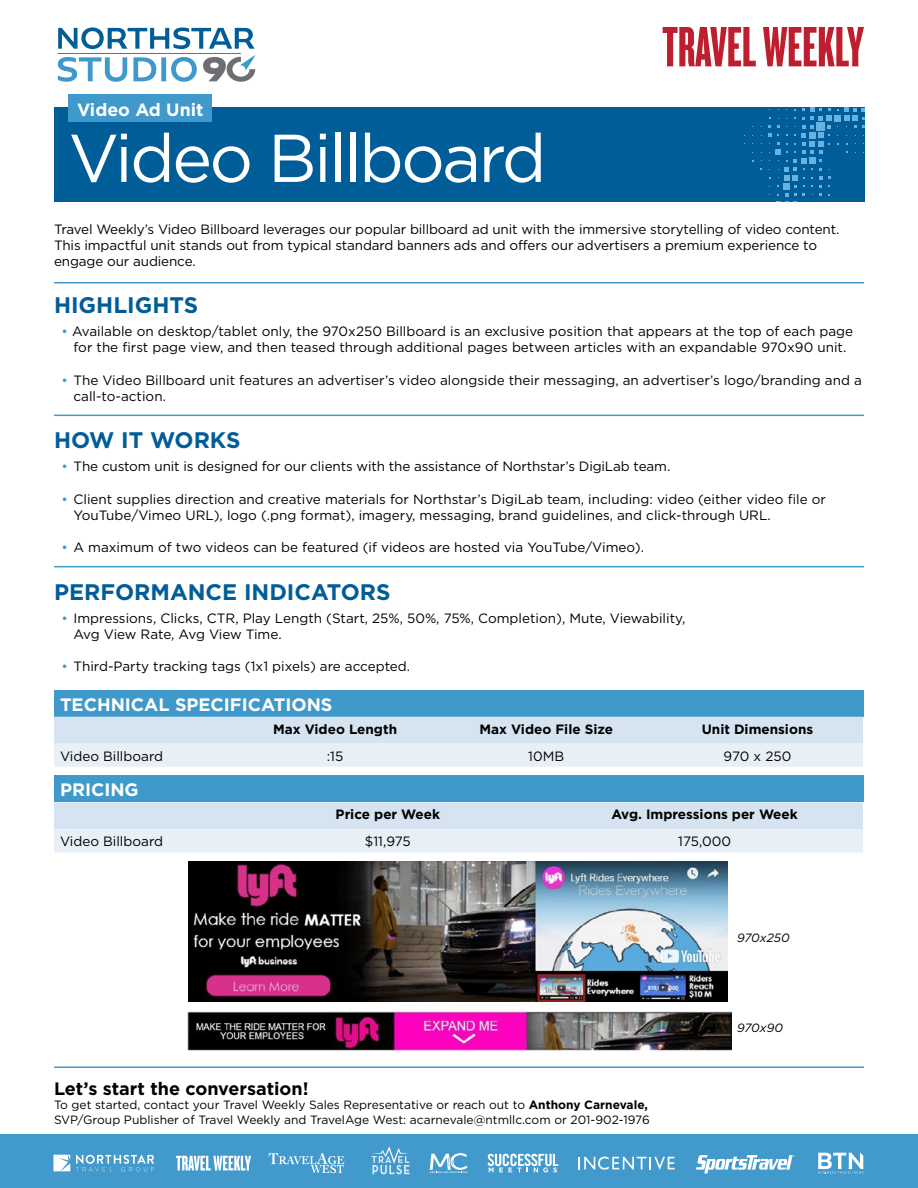
<style>
.page{position:relative;width:918px;height:1188px;background:#fff}
.page>*{position:absolute;margin:0;border:0;box-sizing:border-box;transform-origin:0 0}
.t1{font:67.5px "Gotham HTF";letter-spacing:-.04em;color:#fff}
.t2{font:700 22.5px "Gotham HTF";color:#005d98}
.t3{font:700 18px "Gotham HTF";color:#fff}
.t4{font:700 18px "Gotham HTF";color:#000}
.t5{font:700 17.7px "Gotham HTF";color:#fff}
.t6{font:13.5px/16.2px "Gotham HTF";color:#000}
.t7{font:700 13.5px "Gotham HTF";color:#000}
.t8{font:12px/14.4px "Gotham HTF";color:#000}
.t9{font:italic 12px "Gotham HTF";color:#000}
.s1{color:#4099cb}
.s2{font-weight:700}
</style>
<div class="page">
<hr style="left:54px;top:415px;width:810px;height:1px;background:#4099cb">
<hr style="left:54px;top:566px;width:810px;height:1px;background:#4099cb">
<hr style="left:54px;top:282px;width:810px;height:2px;background:#4099cb">
<hr style="left:54px;top:1066px;width:810px;height:2px;background:#4099cb">
<svg style="left:58px;top:27px;width:196px;height:22px"></svg>
<svg style="left:57px;top:57px;width:70px;height:25px"></svg>
<svg style="left:133px;top:55px;width:122px;height:27px"></svg>
<hr style="left:58px;top:53px;width:183px;height:1px;background:#6d6e71">
<div style="left:0;top:1135px;width:918px;height:53px;background:#4299cb"></div>
<svg style="left:269px;top:1153px;width:76px;height:20px"></svg>
<svg style="left:176px;top:1156px;width:75px;height:14px"></svg>
<svg style="left:430px;top:1153px;width:38px;height:20px"></svg>
<svg style="left:578px;top:1157px;width:97px;height:13px"></svg>
<svg style="left:76px;top:1155px;width:78px;height:17px"></svg>
<svg style="left:53px;top:1155px;width:17px;height:16px"></svg>
<svg style="left:818px;top:1153px;width:45px;height:21px"></svg>
<svg style="left:488px;top:1154px;width:70px;height:18px"></svg>
<svg style="left:696px;top:1155px;width:99px;height:18px"></svg>
<svg style="left:372px;top:1146px;width:37px;height:28px"></svg>
<div style="left:54px;top:690px;width:809px;height:27px;background:#4099cb"></div>
<svg style="left:54px;top:717px;width:809px;height:50px;background:#dfe8f3"></svg>
<div style="left:54px;top:775px;width:809px;height:27px;background:#4099cb"></div>
<svg style="left:54px;top:802px;width:809px;height:50px;background:#dfe8f3"></svg>
<svg style="left:663px;top:27px;width:93px;height:39px"></svg>
<svg style="left:763px;top:27px;width:101px;height:39px"></svg>
<div style="left:54px;top:107px;width:810px;height:95px;background:#005d98"></div>
<svg style="left:768px;top:107px;width:97px;height:95px"></svg>
<div style="left:68px;top:94px;width:144px;height:28px;background:#4099cb"></div>
<img style="left:189px;top:861px;width:539px;height:140px">
<img style="left:187px;top:1011px;width:545px;height:39px">
<h3 class="t5" style="left:77px;top:99px;width:128px">Video Ad Unit</h3>
<h1 class="t1" style="left:68px;top:121px;width:480px">Video Billboard</h1>
<p class="t6" style="left:54px;top:221px;width:787px">Travel Weekly’s Video Billboard leverages our popular billboard ad unit with the immersive storytelling of video content.<br>This impactful unit stands out from typical standard banners ads and offers our advertisers a premium experience to engage our audience.</p>
<h2 class="t2" style="left:54px;top:292px;width:146px">HIGHLIGHTS</h2>
<p class="t6" style="left:62px;top:323px;width:793px;text-align:center"><span class="s1">•</span> Available on desktop/tablet only, the 970x250 Billboard is an exclusive position that appears at the top of each page for the first page view, and then teased through additional pages between articles with an expandable 970x90 unit.</p>
<p class="t6" style="left:74px;top:372px;width:790px;text-indent:-12px"><span class="s1">•</span> The Video Billboard unit features an advertiser’s video alongside their messaging, an advertiser’s logo/branding and a call-to-action.</p>
<h2 class="t2" style="left:54px;top:428px;width:188px">HOW IT WORKS</h2>
<p class="t6" style="left:62px;top:458px;width:610px"><span class="s1">•</span> The custom unit is designed for our clients with the assistance of Northstar’s DigiLab team.</p>
<p class="t6" style="left:74px;top:491px;width:754px;text-indent:-12px"><span class="s1">•</span> Client supplies direction and creative materials for Northstar’s DigiLab team, including: video (either video file or<br>YouTube/Vimeo URL), logo (.png format), imagery, messaging, brand guidelines, and click-through URL.</p>
<p class="t6" style="left:62px;top:539px;width:584px"><span class="s1">•</span> A maximum of two videos can be featured (if videos are hosted via YouTube/Vimeo).</p>
<h2 class="t2" style="left:54px;top:579px;width:338px">PERFORMANCE INDICATORS</h2>
<p class="t6" style="left:74px;top:610px;width:613px;text-indent:-12px"><span class="s1">•</span> Impressions, Clicks, CTR, Play Length (Start, 25%, 50%, 75%, Completion), Mute, Viewability,<br>Avg View Rate, Avg View Time.</p>
<p class="t6" style="left:62px;top:658px;width:350px"><span class="s1">•</span> Third-Party tracking tags (1x1 pixels) are accepted.</p>
<h3 class="t3" style="left:60px;top:694px;width:274px">TECHNICAL SPECIFICATIONS</h3>
<p class="t7" style="left:273px;top:721px;width:126px">Max Video Length</p>
<p class="t7" style="left:479px;top:721px;width:135px">Max Video File Size</p>
<p class="t7" style="left:702px;top:721px;width:113px">Unit Dimensions</p>
<p class="t6" style="left:60px;top:748px;width:105px">Video Billboard</p>
<p class="t6" style="left:327px;top:748px;width:18px">:15</p>
<p class="t6" style="left:528px;top:748px;width:37px">10MB</p>
<p class="t6" style="left:724px;top:748px;width:69px">970 x 250</p>
<h3 class="t3" style="left:60px;top:780px;width:80px">PRICING</h3>
<p class="t7" style="left:336px;top:807px;width:106px">Price per Week</p>
<p class="t7" style="left:612px;top:807px;width:188px">Avg. Impressions per Week</p>
<p class="t6" style="left:60px;top:833px;width:105px">Video Billboard</p>
<p class="t6" style="left:365px;top:833px;width:47px">$11,975</p>
<p class="t6" style="left:678px;top:833px;width:54px">175,000</p>
<p class="t9" style="left:737px;top:931px;width:54px">970x250</p>
<h3 class="t4" style="left:54px;top:1078px;width:256px">Let’s start the conversation!</h3>
<p class="t8" style="left:54px;top:1098px;width:597px">To get started, contact your Travel Weekly Sales Representative or reach out to <span class="s2">Anthony Carnevale,<br></span>SVP/Group Publisher of Travel Weekly and TravelAge West: acarnevale@ntmllc.com or 201-902-1976</p>
<p class="t9" style="left:737px;top:1022px;width:47px">970x90</p>
</div>
